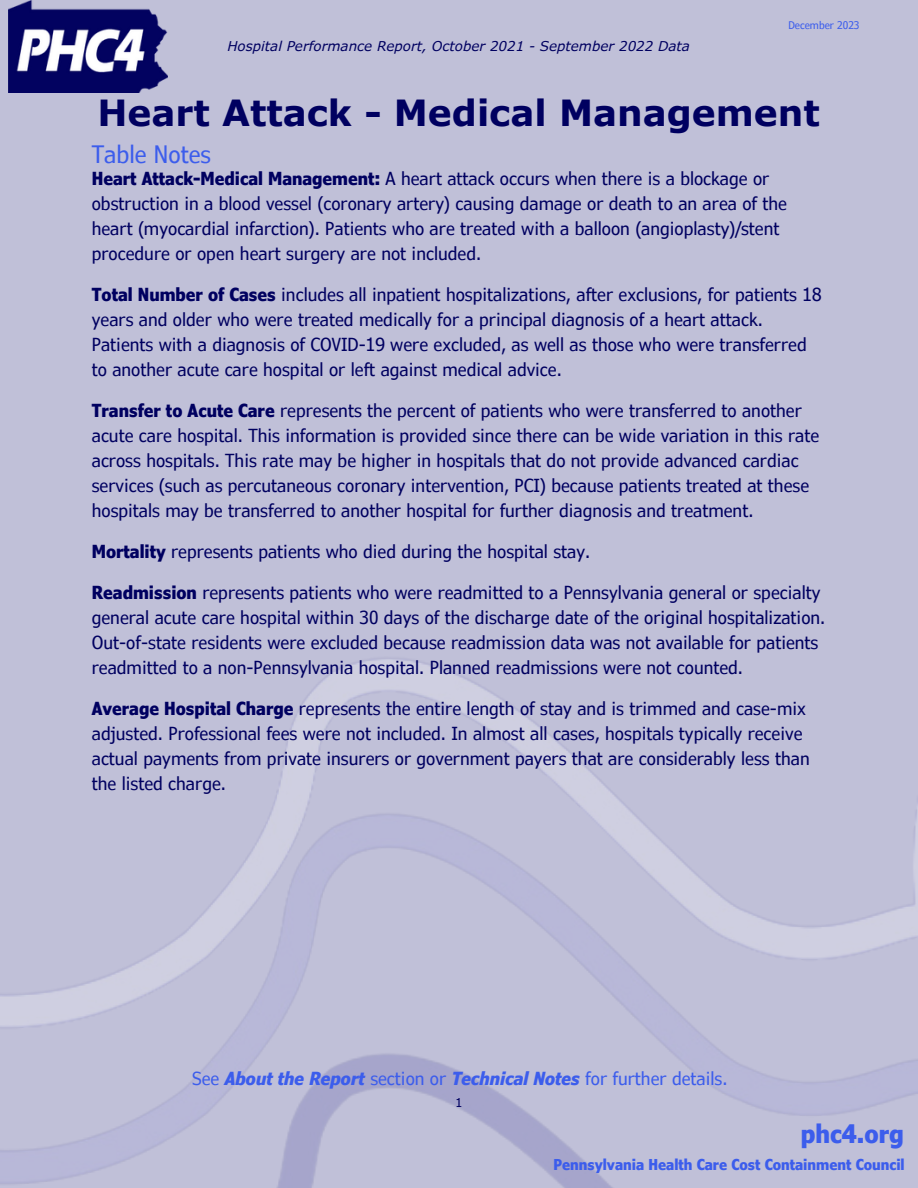
<style>
.page{position:relative;width:918px;height:1188px;background:#c0c0d8}
.page>*{position:absolute;margin:0;border:0;box-sizing:border-box;transform-origin:0 0}
.t1{font:700 36px "Verdana Pro";color:#000060}
.t2{font:700 condensed 25.5px "Verdana Pro";color:#3c5dec}
.t3{font:condensed 24px "Verdana Pro";color:#3c5dec}
.t4{font:condensed 18px/25px "Verdana Pro";color:#000060}
.t5{font:condensed 18px "Verdana Pro";color:#3c5dec}
.t6{font:700 condensed 15px "Verdana Pro";color:#3c5dec}
.t7{font:italic 13.5px "Verdana Pro";color:#000060}
.t8{font:condensed 12px "Verdana Pro";color:#000060}
.t9{font:condensed 10.5px "Verdana Pro";color:#3c5dec}
.s1{font-weight:700}
.s2{font-weight:700;font-style:italic}
</style>
<div class="page">
<img style="left:9px;top:0;width:158px;height:92px">
<p class="t7" style="left:227px;top:38px;width:464px">Hospital Performance Report, October 2021 - September 2022 Data</p>
<p class="t9" style="left:788px;top:18px;width:73px">December 2023</p>
<p class="t1" style="left:97px;top:90px;width:724px">Heart Attack - Medical Management</p>
<p class="t3" style="left:92px;top:139px;width:121px">Table Notes</p>
<p class="t4" style="left:92px;top:166px;width:697px"><span class="s1">Heart Attack-Medical Management:</span> A heart attack occurs when there is a blockage or obstruction in a blood vessel (coronary artery) causing damage or death to an area of the heart (myocardial infarction). Patients who are treated with a balloon (angioplasty)/stent procedure or open heart surgery are not included.</p>
<p class="t4" style="left:92px;top:282px;width:731px"><span class="s1">Total Number of Cases</span> includes all inpatient hospitalizations, after exclusions, for patients 18 years and older who were treated medically for a principal diagnosis of a heart attack.<br>Patients with a diagnosis of COVID-19 were excluded, as well as those who were transferred to another acute care hospital or left against medical advice.</p>
<p class="t4" style="left:92px;top:398px;width:729px"><span class="s1">Transfer to Acute Care</span> represents the percent of patients who were transferred to another acute care hospital. This information is provided since there can be wide variation in this rate across hospitals. This rate may be higher in hospitals that do not provide advanced cardiac services (such as percutaneous coronary intervention, PCI) because patients treated at these hospitals may be transferred to another hospital for further diagnosis and treatment.</p>
<p class="t4" style="left:92px;top:539px;width:500px"><span class="s1">Mortality</span> represents patients who died during the hospital stay.</p>
<p class="t4" style="left:92px;top:580px;width:735px"><span class="s1">Readmission</span> represents patients who were readmitted to a Pennsylvania general or specialty general acute care hospital within 30 days of the discharge date of the original hospitalization.<br>Out-of-state residents were excluded because readmission data was not available for patients readmitted to a non-Pennsylvania hospital. Planned readmissions were not counted.</p>
<p class="t4" style="left:92px;top:696px;width:719px"><span class="s1">Average Hospital Charge</span> represents the entire length of stay and is trimmed and case-mix adjusted. Professional fees were not included. In almost all cases, hospitals typically receive actual payments from private insurers or government payers that are considerably less than the listed charge.</p>
<p class="t5" style="left:192px;top:1066px;width:537px">See <span class="s2">About the Report</span> section or <span class="s2">Technical Notes</span> for further details.</p>
<p class="t8" style="left:456px;top:1095px;width:8px">1</p>
<p class="t2" style="left:801px;top:1117px;width:105px">phc4.org</p>
<p class="t6" style="left:554px;top:1154px;width:353px">Pennsylvania Health Care Cost Containment Council</p>
</div>
